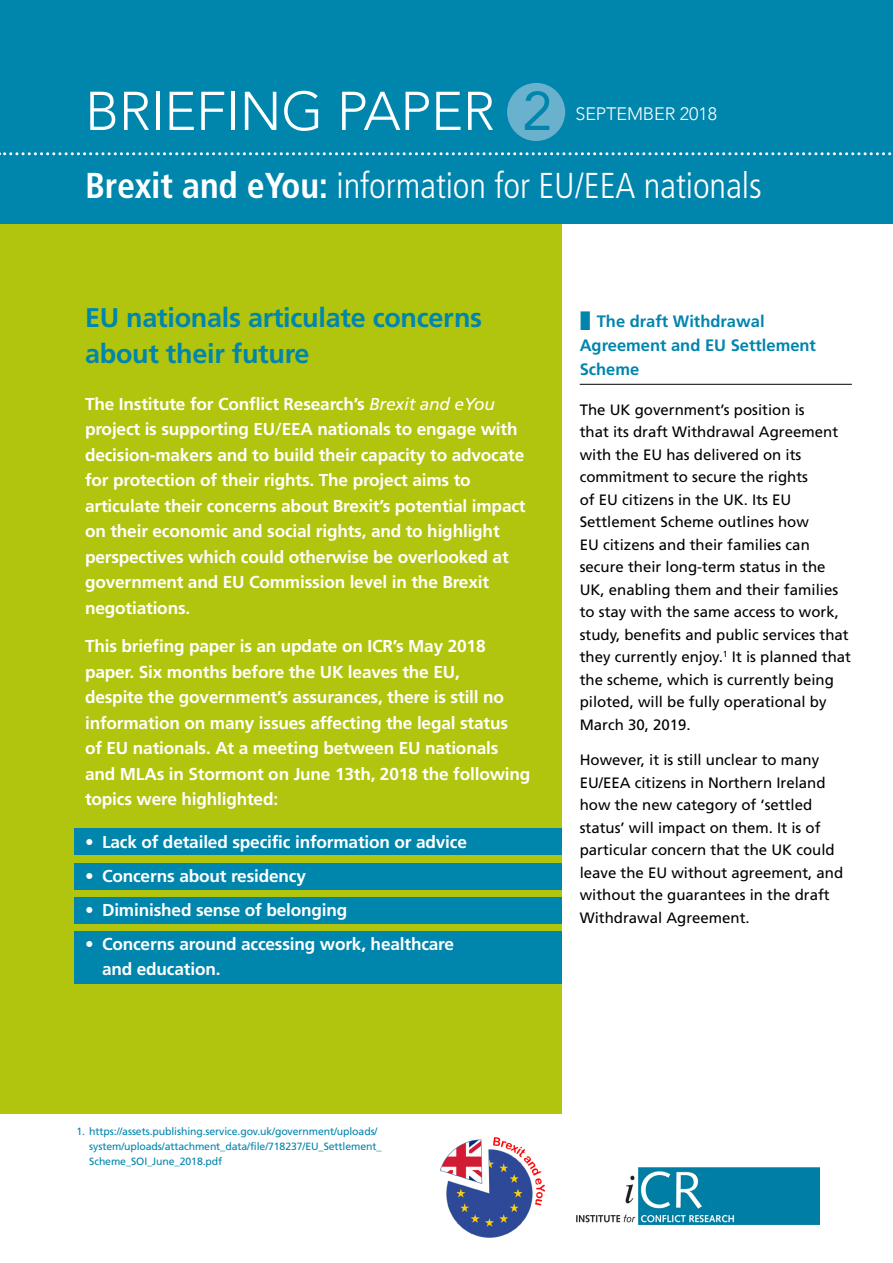
<style>
.page{position:relative;width:893px;height:1263px;background:#fff}
.page>*{position:absolute;margin:0;border:0;box-sizing:border-box;transform-origin:0 0}
.t1{font:300 54px "Avenir";letter-spacing:-.005em;color:#fff}
.t2{font:300 condensed 36px "Frutiger LT";letter-spacing:-.005em;color:#fff}
.t3{font:700 27px/36px "Frutiger LT";letter-spacing:-.01em;color:#0085ad}
.t4{font:300 18px "Avenir";letter-spacing:-.005em;color:#fff}
.t5{font:700 17.25px/25.5px "Frutiger LT";letter-spacing:-.01em;color:#fff}
.t6{font:700 16.5px/24px "Frutiger LT";color:#0085ad}
.t7{font:15px/22.5px "Frutiger LT";color:#000}
.t8{font:10.5px/15px "Frutiger LT";letter-spacing:-.01em;color:#0085ad}
.s1{font-weight:400;color:#0085ad}
.s2{font-weight:700}
.s3{font-weight:400;font-style:italic}
</style>
<div class="page">
<div style="left:0;top:223px;width:561px;height:891px;background:#b1c50e"></div>
<div style="left:74px;top:828px;width:487px;height:26px;background:#0085ad"></div>
<div style="left:74px;top:863px;width:487px;height:26px;background:#0085ad"></div>
<div style="left:74px;top:897px;width:487px;height:26px;background:#0085ad"></div>
<div style="left:74px;top:931px;width:487px;height:52px;background:#0085ad"></div>
<div style="left:0;top:0;width:893px;height:224px;background:#0085ad"></div>
<div style="left:507px;top:83px;width:58px;height:58px;background:#6ab1ce;border-radius:50%"></div>
<img style="left:440px;top:1137px;width:106px;height:101px">
<img style="left:576px;top:1168px;width:243px;height:57px">
<hr style="left:580px;top:384px;width:272px;height:1px;background:#000">
<svg style="left:0;top:152px;width:893px;height:3px"></svg>
<h1 class="t1" style="left:85px;top:79px;width:469px">BRIEFING PAPER <span class="s1">2</span></h1>
<p class="t4" style="left:575px;top:103px;width:143px">SEPTEMBER 2018</p>
<h2 class="t2" style="left:85px;top:165px;width:678px"><span class="s2">Brexit and eYou:</span> information for EU/EEA nationals</h2>
<h3 class="t3" style="left:85px;top:300px;width:399px">EU nationals articulate concerns about their future</h3>
<p class="t5" style="left:85px;top:391px;width:442px">The Institute for Conflict Research’s <span class="s3">Brexit and eYou </span>project is supporting EU/EEA nationals to engage with decision-makers and to build their capacity to advocate for protection of their rights. The project aims to articulate their concerns about Brexit’s potential impact on their economic and social rights, and to highlight perspectives which could otherwise be overlooked at government and EU Commission level in the Brexit negotiations.</p>
<p class="t5" style="left:85px;top:633px;width:447px">This briefing paper is an update on ICR’s May 2018 paper. Six months before the UK leaves the EU,<br>despite the government’s assurances, there is still no information on many issues affecting the legal status<br>of EU nationals. At a meeting between EU nationals and MLAs in Stormont on June 13th, 2018 the following topics were highlighted:</p>
<p class="t5" style="left:85px;top:829px;width:383px">• Lack of detailed specific information or advice</p>
<p class="t5" style="left:85px;top:863px;width:223px">• Concerns about residency</p>
<p class="t5" style="left:85px;top:897px;width:264px">• Diminished sense of belonging</p>
<p class="t5" style="left:102px;top:931px;width:354px;text-indent:-17px">• Concerns around accessing work, healthcare and education.</p>
<p class="t6" style="left:580px;top:310px;width:238px">❚ The draft Withdrawal<br>Agreement and EU Settlement<br>Scheme</p>
<p class="t7" style="left:580px;top:398px;width:273px">The UK government’s position is<br>that its draft Withdrawal Agreement with the EU has delivered on its commitment to secure the rights<br>of EU citizens in the UK. Its EU Settlement Scheme outlines how<br>EU citizens and their families can secure their long-term status in the UK, enabling them and their families to stay with the same access to work, study, benefits and public services that they currently enjoy.<sup>1</sup> It is planned that the scheme, which is currently being piloted, will be fully operational by March 30, 2019.</p>
<p class="t7" style="left:580px;top:749px;width:265px">However, it is still unclear to many EU/EEA citizens in Northern Ireland how the new category of ‘settled status’ will impact on them. It is of particular concern that the UK could leave the EU without agreement, and without the guarantees in the draft Withdrawal Agreement.</p>
<p class="t8" style="left:89px;top:1124px;width:294px;text-indent:-13px">1. https://assets.publishing.service.gov.uk/government/uploads/ system/uploads/attachment_data/file/718237/EU_Settlement_<br>Scheme_SOI_June_2018.pdf</p>
</div>
